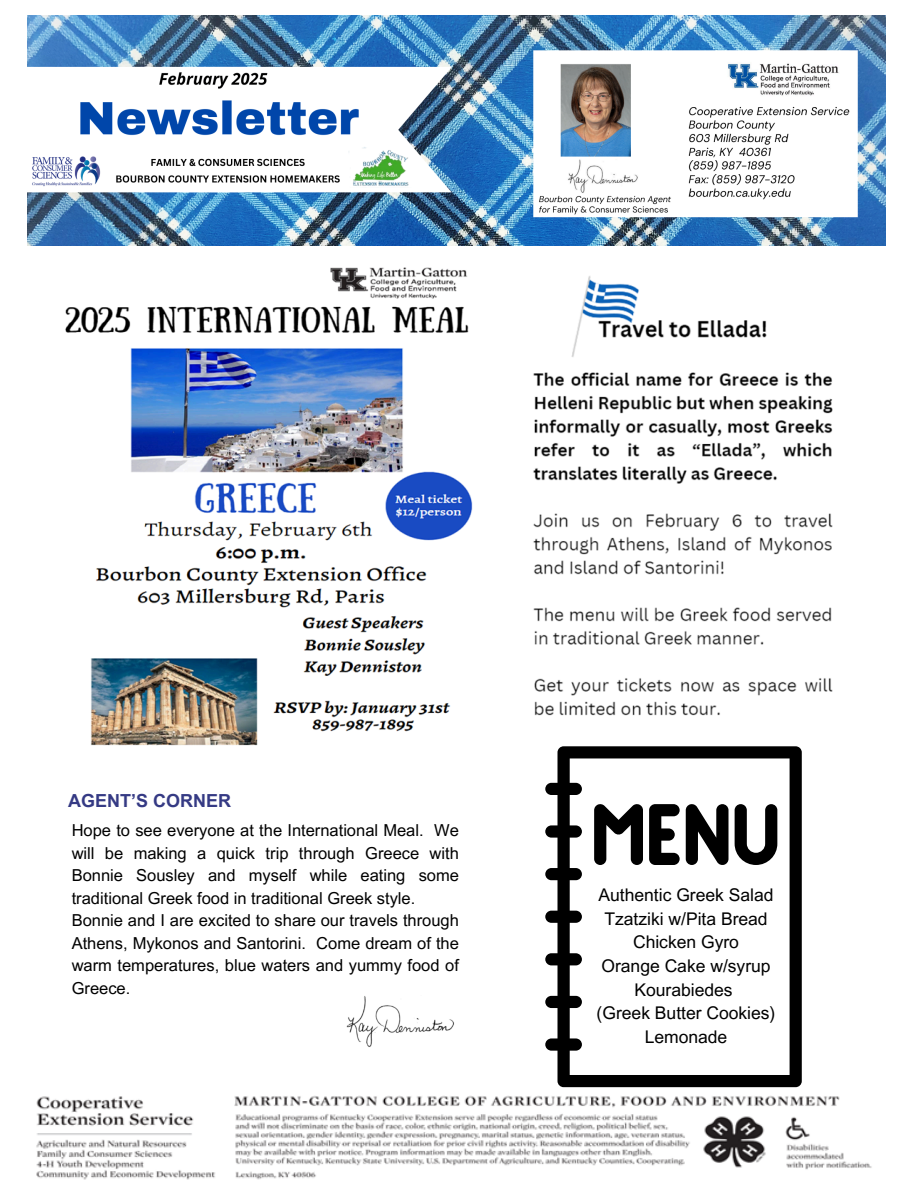
<style>
.page{position:relative;width:918px;height:1188px;background:#fff}
.page>*{position:absolute;margin:0;border:0;box-sizing:border-box;transform-origin:0 0}
.t1{font:700 18px "Arial MT Pro";color:#353a84}
.t2{font:17.55px "Arial MT Pro";color:#000}
.t3{font:16.5px/22.5px "Arial MT Pro";color:#000;text-align:justify}
</style>
<div class="page">
<img style="left:36px;top:1095px;width:836px;height:85px">
<img style="left:28px;top:16px;width:858px;height:229px">
<img style="left:65px;top:267px;width:408px;height:479px">
<img style="left:533px;top:276px;width:300px;height:440px">
<svg style="left:545px;top:746px;width:257px;height:341px"></svg>
<img style="left:346px;top:996px;width:108px;height:51px">
<p class="t1" style="left:68px;top:794px;width:165px">AGENT’S CORNER</p>
<p class="t3" style="left:72px;top:821px;width:389px">Hope to see everyone at the International Meal. We will be making a quick trip through Greece with Bonnie Sousley and myself while eating some traditional Greek food in traditional Greek style.</p>
<p class="t3" style="left:72px;top:911px;width:389px">Bonnie and I are excited to share our travels through Athens, Mykonos and Santorini. Come dream of the warm temperatures, blue waters and yummy food of Greece.</p>
<p class="t2" style="left:599px;top:889px;width:176px">Authentic Greek Salad</p>
<p class="t2" style="left:604px;top:912px;width:165px">Tzatziki w/Pita Bread</p>
<h1 class="t2" style="left:633px;top:936px;width:107px">Chicken Gyro</h1>
<p class="t2" style="left:601px;top:959px;width:171px">Orange Cake w/syrup</p>
<p class="t2" style="left:635px;top:983px;width:100px">Kourabiedes</p>
<p class="t2" style="left:597px;top:1007px;width:180px">(Greek Butter Cookies)</p>
<p class="t2" style="left:645px;top:1030px;width:84px">Lemonade</p>
</div>
